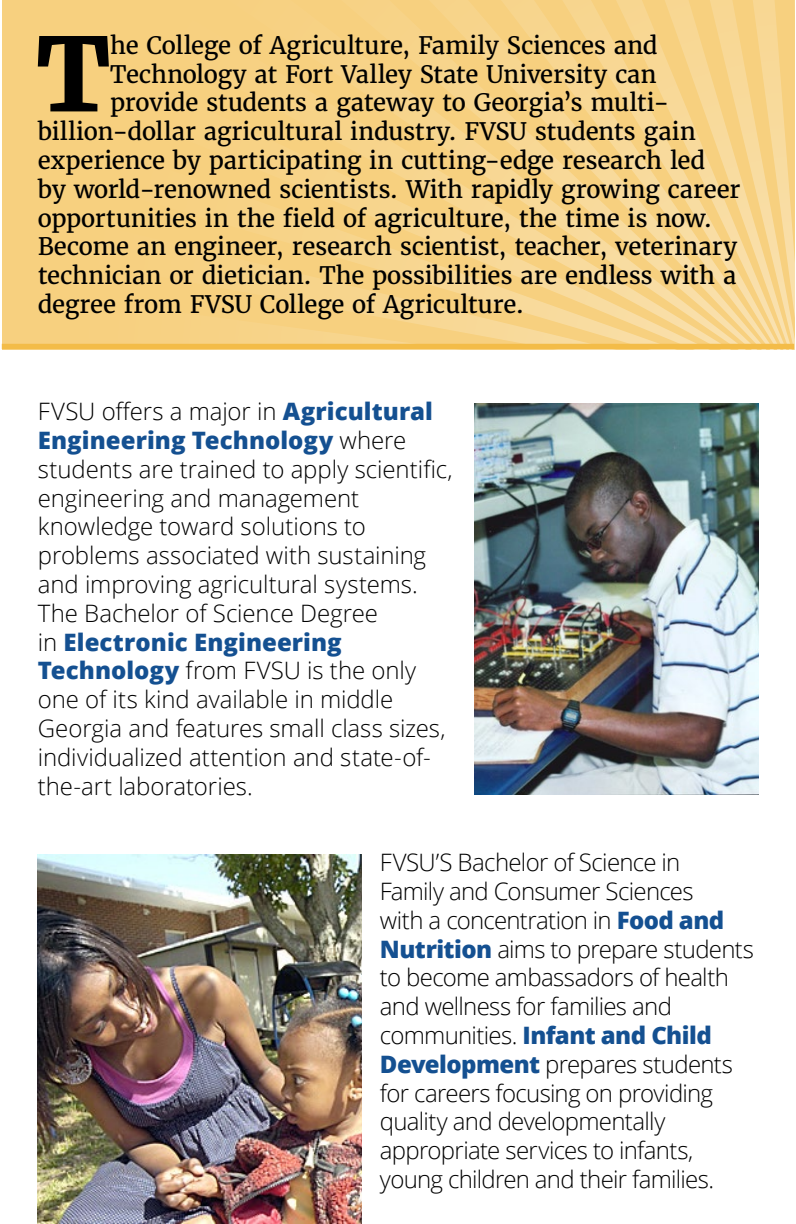
<style>
.page{position:relative;width:796px;height:1224px;background:#fff}
.page>*{position:absolute;margin:0;border:0;box-sizing:border-box;transform-origin:0 0}
.P_sans{font:800 101.6px "Merriweather";color:#000}
.P_sans-2{font:24px "Merriweather";letter-spacing:-.01em;color:#000}
.P_sans-3{font:300 24px/28.8px "Open Sans";letter-spacing:-.01em;color:#000}
.P_sans-4{font:300 24px/28.8px "Open Sans";letter-spacing:-.03em;color:#000}
.s1{font-weight:800;color:#145091}
</style>
<div class="page">
<svg style="left:2px;top:0;width:792px;height:344px;background:#f7d286"></svg>
<div style="left:2px;top:344px;width:792px;height:5px;background:#f3bc48"></div>
<img style="left:38px;top:854px;width:324px;height:370px">
<img style="left:475px;top:403px;width:283px;height:392px">
<p class="P_sans" style="left:36px;top:9px;width:76px">T</p>
<p class="P_sans-2" style="left:110px;top:30px;width:549px">he College of Agriculture, Family Sciences and</p>
<p class="P_sans-2" style="left:110px;top:59px;width:548px">Technology at Fort Valley State University can</p>
<p class="P_sans-2" style="left:110px;top:88px;width:560px">provide students a gateway to Georgia’s multi-</p>
<p class="P_sans-2" style="left:38px;top:117px;width:659px">billion-dollar agricultural industry. FVSU students gain</p>
<p class="P_sans-2" style="left:38px;top:145px;width:669px">experience by participating in cutting-edge research led</p>
<p class="P_sans-2" style="left:38px;top:174px;width:704px">by world-renowned scientists. With rapidly growing career</p>
<p class="P_sans-2" style="left:38px;top:203px;width:676px">opportunities in the field of agriculture, the time is now.</p>
<p class="P_sans-2" style="left:38px;top:232px;width:701px">Become an engineer, research scientist, teacher, veterinary</p>
<p class="P_sans-2" style="left:38px;top:261px;width:700px">technician or dietician. The possibilities are endless with a</p>
<p class="P_sans-2" style="left:38px;top:289px;width:487px">degree from FVSU College of Agriculture.</p>
<p class="P_sans-3" style="left:38px;top:396px;width:416px">FVSU offers a major in <span class="s1">Agricultural Engineering Technology</span> where students are trained to apply scientific, engineering and management knowledge toward solutions to problems associated with sustaining and improving agricultural systems.<br>The Bachelor of Science Degree<br>in <span class="s1">Electronic Engineering Technology</span> from FVSU is the only one of its kind available in middle Georgia and features small class sizes, individualized attention and state-of&shy;the-art laboratories.</p>
<p class="P_sans-4" style="left:380px;top:847px;width:375px">FVSU’S Bachelor of Science in<br>Family and Consumer Sciences<br>with a concentration in <span class="s1">Food and<br>Nutrition</span> aims to prepare students to become ambassadors of health and wellness for families and communities. <span class="s1">Infant and Child<br>Development</span> prepares students for careers focusing on providing quality and developmentally appropriate services to infants, young children and their families.</p>
</div>
